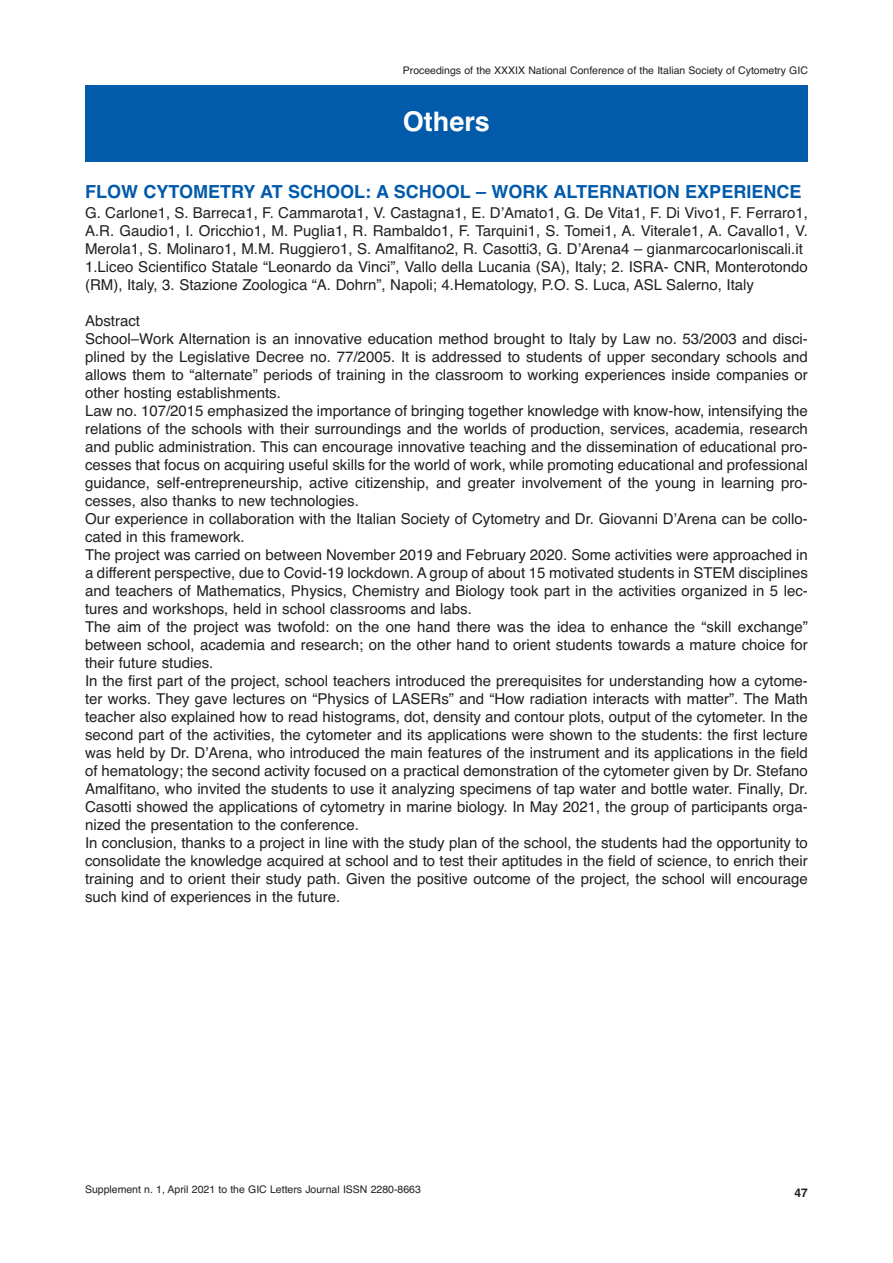
<style>
.page{position:relative;width:893px;height:1263px;background:#fff}
.page>*{position:absolute;margin:0;border:0;box-sizing:border-box;transform-origin:0 0}
.t1{font:700 27px "Helvetica";color:#fff}
.t2{font:700 18px "Helvetica";color:#015aaa}
.t3{font:15px/18px "Helvetica";color:#231f20}
.t4{font:700 12px "Helvetica";color:#231f20}
.t5{font:10.5px "Helvetica";color:#231f20}
</style>
<div class="page">
<div style="left:85px;top:85px;width:723px;height:77px;background:#015aaa"></div>
<p class="t5" style="left:403px;top:67px;width:407px">Proceedings of the XXXIX National Conference of the Italian Society of Cytometry GIC</p>
<h1 class="t1" style="left:403px;top:112px;width:89px">Others</h1>
<p class="t2" style="left:85px;top:185px;width:718px">FLOW CYTOMETRY AT SCHOOL: A SCHOOL – WORK ALTERNATION EXPERIENCE</p>
<p class="t3" style="left:85px;top:205px;width:724px">G. Carlone1, S. Barreca1, F. Cammarota1, V. Castagna1, E. D’Amato1, G. De Vita1, F. Di Vivo1, F. Ferraro1, A.R. Gaudio1, I. Oricchio1, M. Puglia1, R. Rambaldo1, F. Tarquini1, S. Tomei1, A. Viterale1, A. Cavallo1, V.<br>Merola1, S. Molinaro1, M.M. Ruggiero1, S. Amalfitano2, R. Casotti3, G. D’Arena4 – gianmarcocarloniscali.it 1.Liceo Scientifico Statale “Leonardo da Vinci”, Vallo della Lucania (SA), Italy; 2. ISRA- CNR, Monterotondo (RM), Italy, 3. Stazione Zoologica “A. Dohrn”, Napoli; 4.Hematology, P.O. S. Luca, ASL Salerno, Italy</p>
<p class="t3" style="left:85px;top:313px;width:724px">Abstract<br>School–Work Alternation is an innovative education method brought to Italy by Law no. 53/2003 and disci&shy;plined by the Legislative Decree no. 77/2005. It is addressed to students of upper secondary schools and allows them to “alternate” periods of training in the classroom to working experiences inside companies or other hosting establishments.<br>Law no. 107/2015 emphasized the importance of bringing together knowledge with know-how, intensifying the relations of the schools with their surroundings and the worlds of production, services, academia, research and public administration. This can encourage innovative teaching and the dissemination of educational pro&shy;cesses that focus on acquiring useful skills for the world of work, while promoting educational and professional guidance, self-entrepreneurship, active citizenship, and greater involvement of the young in learning pro&shy;cesses, also thanks to new technologies.<br>Our experience in collaboration with the Italian Society of Cytometry and Dr. Giovanni D’Arena can be collo&shy;cated in this framework.<br>The project was carried on between November 2019 and February 2020. Some activities were approached in a different perspective, due to Covid-19 lockdown. A group of about 15 motivated students in STEM disciplines and teachers of Mathematics, Physics, Chemistry and Biology took part in the activities organized in 5 lec&shy;tures and workshops, held in school classrooms and labs.<br>The aim of the project was twofold: on the one hand there was the idea to enhance the “skill exchange” between school, academia and research; on the other hand to orient students towards a mature choice for their future studies.<br>In the first part of the project, school teachers introduced the prerequisites for understanding how a cytome&shy;ter works. They gave lectures on “Physics of LASERs” and “How radiation interacts with matter”. The Math teacher also explained how to read histograms, dot, density and contour plots, output of the cytometer. In the second part of the activities, the cytometer and its applications were shown to the students: the first lecture was held by Dr. D’Arena, who introduced the main features of the instrument and its applications in the field of hematology; the second activity focused on a practical demonstration of the cytometer given by Dr. Stefano Amalfitano, who invited the students to use it analyzing specimens of tap water and bottle water. Finally, Dr.<br>Casotti showed the applications of cytometry in marine biology. In May 2021, the group of participants orga&shy;nized the presentation to the conference.<br>In conclusion, thanks to a project in line with the study plan of the school, the students had the opportunity to consolidate the knowledge acquired at school and to test their aptitudes in the field of science, to enrich their training and to orient their study path. Given the positive outcome of the project, the school will encourage such kind of experiences in the future.</p>
<p class="t5" style="left:85px;top:1185px;width:337px">Supplement n. 1, April 2021 to the GIC Letters Journal ISSN 2280-8663</p>
<p class="t4" style="left:795px;top:1188px;width:15px">47</p>
</div>
